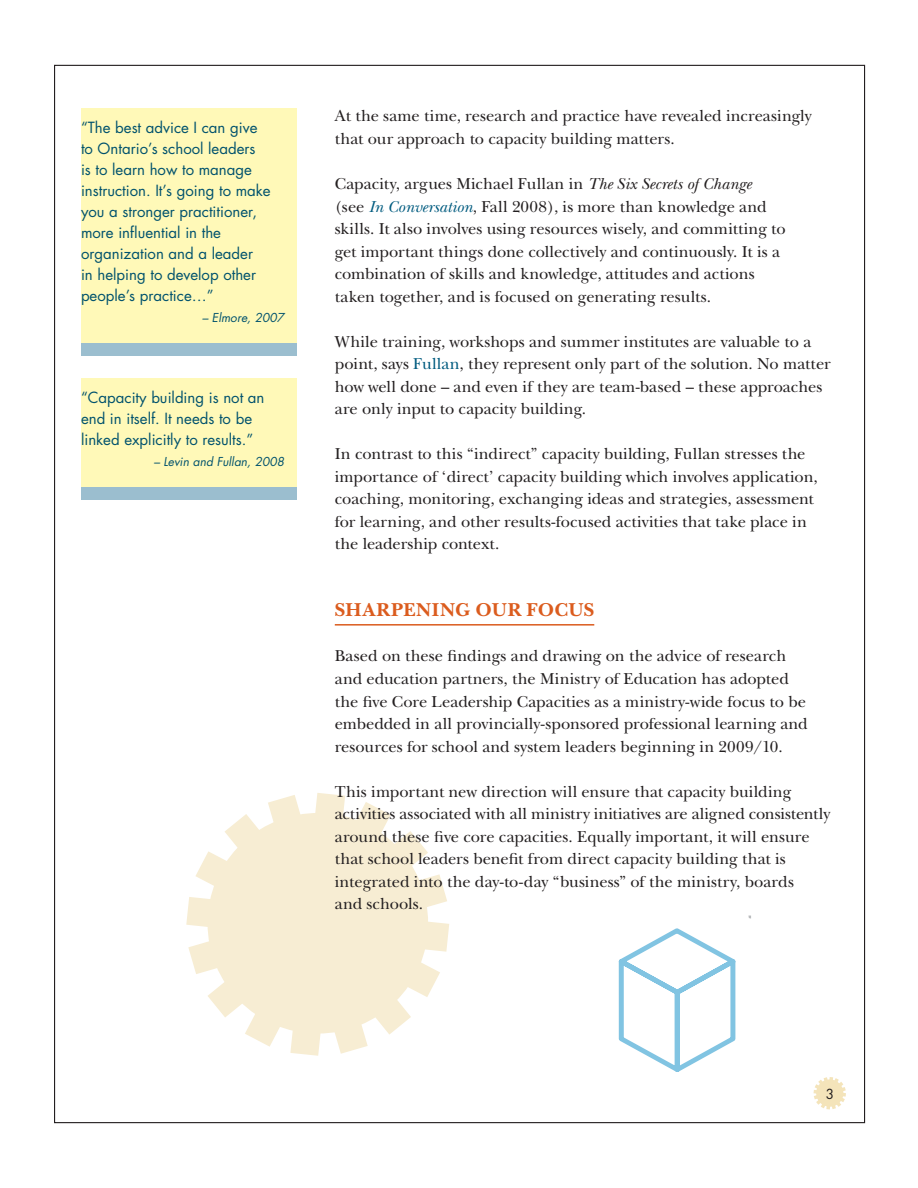
<style>
.page{position:relative;width:918px;height:1188px;background:#fff}
.page>*{position:absolute;margin:0;border:0;box-sizing:border-box;transform-origin:0 0}
.t1{font:700 19.5px "New Baskerville";letter-spacing:.025em;color:#db5c1e}
.t2{font:16.5px/22.5px "New Baskerville";color:#231f20}
.t3{font:15px/21px "Futura";color:#00526d}
.t4{font:13.5px "Futura";color:#231f20}
.t5{font:italic 12px "Futura";color:#00526d}
.s1{font-style:italic}
.s2{font-style:italic;color:#005b7f}
.s3{color:#005b7f}
</style>
<div class="page">
<div style="left:207px;top:813px;width:221px;height:221px;background:#f7edd3"></div>
<svg style="left:314px;top:793px;width:31px;height:33px"></svg>
<svg style="left:290px;top:1023px;width:31px;height:33px"></svg>
<svg style="left:416px;top:921px;width:33px;height:31px"></svg>
<svg style="left:186px;top:897px;width:34px;height:31px"></svg>
<svg style="left:352px;top:802px;width:95px;height:108px"></svg>
<svg style="left:188px;top:939px;width:96px;height:108px"></svg>
<svg style="left:332px;top:958px;width:108px;height:96px"></svg>
<svg style="left:195px;top:795px;width:108px;height:95px"></svg>
<hr style="left:335px;top:624px;width:259px;height:2px;background:#db5c1e">
<div style="left:81px;top:378px;width:216px;height:112px;background:#fff9b8"></div>
<div style="left:81px;top:487px;width:216px;height:12px;background:#9bbecf"></div>
<div style="left:81px;top:108px;width:216px;height:243px;background:#fff9b8"></div>
<div style="left:81px;top:343px;width:216px;height:13px;background:#9bbecf"></div>
<svg style="left:619px;top:928px;width:117px;height:144px"></svg>
<svg style="left:814px;top:1077px;width:32px;height:32px"></svg>
<p class="t3" style="left:81px;top:117px;width:191px">“The best advice I can give to Ontario’s school leaders<br>is to learn how to manage instruction. It’s going to make you a stronger practitioner, more influential in the organization and a leader<br>in helping to develop other people’s practice…”</p>
<p class="t5" style="left:202px;top:310px;width:83px">– Elmore, 2007</p>
<p class="t3" style="left:81px;top:387px;width:185px">“Capacity building is not an end in itself. It needs to be linked explicitly to results.”</p>
<p class="t5" style="left:154px;top:454px;width:132px">– Levin and Fullan, 2008</p>
<p class="t2" style="left:335px;top:105px;width:479px">At the same time, research and practice have revealed increasingly that our approach to capacity building matters.</p>
<p class="t2" style="left:335px;top:173px;width:453px">Capacity, argues Michael Fullan in <span class="s1">The Six Secrets of Change<br></span>(see <span class="s2">In Conversation</span>, Fall 2008), is more than knowledge and skills. It also involves using resources wisely, and committing to get important things done collectively and continuously. It is a combination of skills and knowledge, attitudes and actions taken together, and is focused on generating results.</p>
<p class="t2" style="left:335px;top:330px;width:497px">While training, workshops and summer institutes are valuable to a point, says <span class="s3">Fullan</span>, they represent only part of the solution. No matter how well done – and even if they are team-based – these approaches are only input to capacity building.</p>
<p class="t2" style="left:335px;top:443px;width:484px">In contrast to this “indirect” capacity building, Fullan stresses the importance of ‘direct’ capacity building which involves application, coaching, monitoring, exchanging ideas and strategies, assessment for learning, and other results-focused activities that take place in the leadership context.</p>
<p class="t1" style="left:335px;top:599px;width:261px">SHARPENING OUR FOCUS</p>
<p class="t2" style="left:335px;top:645px;width:475px">Based on these findings and drawing on the advice of research and education partners, the Ministry of Education has adopted the five Core Leadership Capacities as a ministry-wide focus to be embedded in all provincially-sponsored professional learning and resources for school and system leaders beginning in 2009/10.</p>
<p class="t2" style="left:335px;top:780px;width:497px">This important new direction will ensure that capacity building activities associated with all ministry initiatives are aligned consistently around these five core capacities. Equally important, it will ensure that school leaders benefit from direct capacity building that is integrated into the day-to-day “business” of the ministry, boards<br>and schools.</p>
<p class="t4" style="left:826px;top:1084px;width:10px">3</p>
</div>
